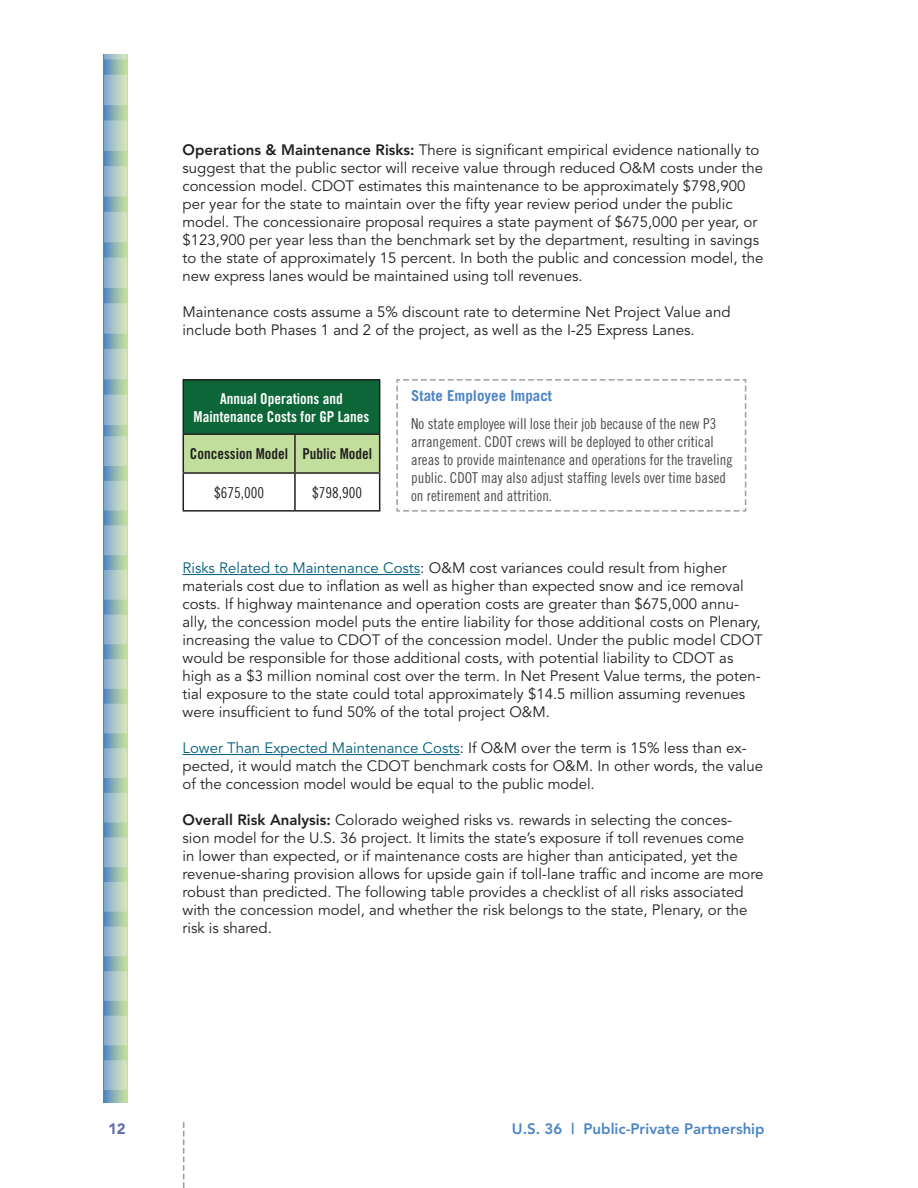
<style>
.page{position:relative;width:918px;height:1188px;background:#fff}
.page>*{position:absolute;margin:0;border:0;box-sizing:border-box;transform-origin:0 0}
.t1{font:15px/18px "Avenir";color:#231f20}
.t2{font:15px/18px "Trade Gothic Cond Eighteen";color:#4b4c4d}
.t3{font:15px/18px "Trade Gothic Bold Cond Twenty";color:#fff;text-align:center}
.t4{font:800 15px "Avenir";color:#4c85c5}
.t5{font:15px "Trade Gothic Bold Cond Twenty";color:#231f20}
.t6{font:700 15px "Trade Gothic";color:#4c85c5}
.t7{font:15px "Trade Gothic Cond Eighteen";color:#231f20}
.t8{font:900 15px "Avenir";color:#283890}
.s1{font-weight:800}
.s2{color:#005e7e}
</style>
<div class="page">
<svg style="left:183px;top:1122px;width:1px;height:66px"></svg>
<div style="left:183px;top:380px;width:197px;height:54px;background:#0c6638"></div>
<div style="left:184px;top:435px;width:195px;height:37px;background:#c2de9c"></div>
<hr style="left:183px;top:379px;width:112px;height:2px;background:#231f20">
<hr style="left:183px;top:381px;width:1px;height:52px;background:#231f20">
<hr style="left:295px;top:379px;width:85px;height:2px;background:#231f20">
<hr style="left:379px;top:381px;width:1px;height:52px;background:#231f20">
<hr style="left:183px;top:433px;width:112px;height:2px;background:#231f20">
<hr style="left:183px;top:435px;width:1px;height:37px;background:#231f20">
<hr style="left:295px;top:433px;width:85px;height:2px;background:#231f20">
<hr style="left:294px;top:435px;width:2px;height:37px;background:#231f20">
<hr style="left:379px;top:435px;width:1px;height:37px;background:#231f20">
<hr style="left:183px;top:472px;width:112px;height:2px;background:#231f20">
<hr style="left:183px;top:474px;width:1px;height:36px;background:#231f20">
<hr style="left:295px;top:472px;width:85px;height:2px;background:#231f20">
<hr style="left:294px;top:474px;width:2px;height:36px;background:#231f20">
<hr style="left:379px;top:474px;width:1px;height:36px;background:#231f20">
<hr style="left:183px;top:510px;width:112px;height:2px;background:#231f20">
<hr style="left:295px;top:510px;width:85px;height:2px;background:#231f20">
<svg style="left:396px;top:379px;width:351px;height:133px"></svg>
<hr style="left:183px;top:574px;width:237px;height:1px;background:#005e7e">
<hr style="left:183px;top:754px;width:277px;height:1px;background:#005e7e">
<svg style="left:104px;top:54px;width:23px;height:371px;background:#a4c2bf"></svg>
<svg style="left:104px;top:436px;width:23px;height:667px;background:#a3c2bf"></svg>
<p class="t1" style="left:183px;top:141px;width:582px"><span class="s1">Operations &amp; Maintenance Risks:</span> There is significant empirical evidence nationally to suggest that the public sector will receive value through reduced O&amp;M costs under the concession model. CDOT estimates this maintenance to be approximately $798,900 per year for the state to maintain over the fifty year review period under the public model. The concessionaire proposal requires a state payment of $675,000 per year, or $123,900 per year less than the benchmark set by the department, resulting in savings to the state of approximately 15 percent. In both the public and concession model, the new express lanes would be maintained using toll revenues.</p>
<p class="t1" style="left:183px;top:303px;width:550px">Maintenance costs assume a 5% discount rate to determine Net Project Value and include both Phases 1 and 2 of the project, as well as the I-25 Express Lanes.</p>
<p class="t3" style="left:194px;top:389px;width:177px">Annual Operations and<br>Maintenance Costs for GP Lanes</p>
<p class="t5" style="left:190px;top:445px;width:184px">Concession Model Public Model</p>
<p class="t7" style="left:214px;top:484px;width:51px">$675,000</p>
<p class="t7" style="left:312px;top:484px;width:51px">$798,900</p>
<p class="t6" style="left:411px;top:386px;width:142px">State Employee Impact</p>
<p class="t2" style="left:411px;top:415px;width:323px">No state employee will lose their job because of the new P3 arrangement. CDOT crews will be deployed to other critical areas to provide maintenance and operations for the traveling public. CDOT may also adjust staffing levels over time based on retirement and attrition.</p>
<p class="t1" style="left:183px;top:559px;width:582px"><span class="s2">Risks Related to Maintenance Costs</span>: O&amp;M cost variances could result from higher materials cost due to inflation as well as higher than expected snow and ice removal costs. If highway maintenance and operation costs are greater than $675,000 annu&shy;ally, the concession model puts the entire liability for those additional costs on Plenary, increasing the value to CDOT of the concession model. Under the public model CDOT would be responsible for those additional costs, with potential liability to CDOT as high as a $3 million nominal cost over the term. In Net Present Value terms, the poten&shy;tial exposure to the state could total approximately $14.5 million assuming revenues were insufficient to fund 50% of the total project O&amp;M.</p>
<p class="t1" style="left:183px;top:739px;width:582px"><span class="s2">Lower Than Expected Maintenance Costs</span>: If O&amp;M over the term is 15% less than ex&shy;pected, it would match the CDOT benchmark costs for O&amp;M. In other words, the value of the concession model would be equal to the public model.</p>
<p class="t1" style="left:183px;top:811px;width:583px"><span class="s1">Overall Risk Analysis:</span> Colorado weighed risks vs. rewards in selecting the conces-<br>sion model for the U.S. 36 project. It limits the state’s exposure if toll revenues come<br>in lower than expected, or if maintenance costs are higher than anticipated, yet the revenue-sharing provision allows for upside gain if toll-lane traffic and income are more robust than predicted. The following table provides a checklist of all risks associated with the concession model, and whether the risk belongs to the state, Plenary, or the risk is shared.</p>
<p class="t8" style="left:108px;top:1119px;width:19px">12</p>
<p class="t4" style="left:512px;top:1119px;width:254px">u.s. 36 | Public-Private Partnership</p>
</div>
